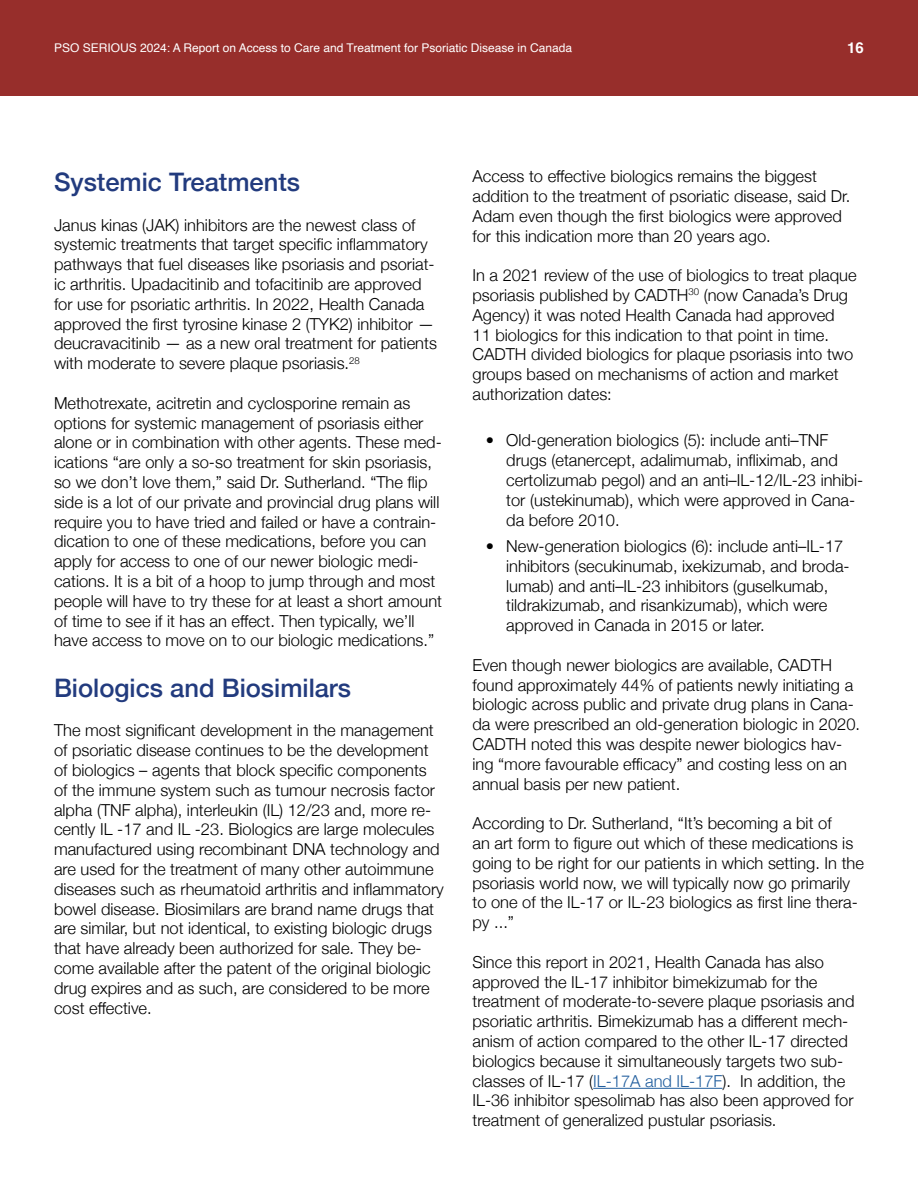
<style>
.page{position:relative;width:918px;height:1188px;background:#fff}
.page>*{position:absolute;margin:0;border:0;box-sizing:border-box;transform-origin:0 0}
.t1{font:500 25.5px "Helvetica Neue";color:#223b7e}
.t2{font:300 16.5px/19.8px "Helvetica Neue";color:#000}
.t3{font:700 15px "Helvetica";color:#fff}
.t4{font:12px "Helvetica";color:#fff}
.s1{color:#215e9e}
</style>
<div class="page">
<div style="left:0;top:0;width:918px;height:96px;background:#972e2b"></div>
<hr style="left:593px;top:1088px;width:129px;height:1px;background:#215e9e">
<p class="t4" style="left:54px;top:38px;width:520px">PSO SERIOUS 2024: A Report on Access to Care and Treatment for Psoriatic Disease in Canada</p>
<p class="t3" style="left:847px;top:39px;width:18px">16</p>
<h1 class="t1" style="left:54px;top:161px;width:248px">Systemic Treatments</h1>
<p class="t2" style="left:54px;top:214px;width:384px">Janus kinas (JAK) inhibitors are the newest class of systemic treatments that target specific inflammatory pathways that fuel diseases like psoriasis and psoriat&shy;ic arthritis. Upadacitinib and tofacitinib are approved for use for psoriatic arthritis. In 2022, Health Canada approved the first tyrosine kinase 2 (TYK2) inhibitor — deucravacitinib — as a new oral treatment for patients with moderate to severe plaque psoriasis.<sup>28</sup></p>
<p class="t2" style="left:54px;top:392px;width:390px">Methotrexate, acitretin and cyclosporine remain as options for systemic management of psoriasis either alone or in combination with other agents. These med&shy;ications “are only a so-so treatment for skin psoriasis, so we don’t love them,” said Dr. Sutherland. “The flip side is a lot of our private and provincial drug plans will require you to have tried and failed or have a contrain&shy;dication to one of these medications, before you can apply for access to one of our newer biologic medi&shy;cations. It is a bit of a hoop to jump through and most people will have to try these for at least a short amount of time to see if it has an effect. Then typically, we’ll have access to move on to our biologic medications.”</p>
<h1 class="t1" style="left:54px;top:667px;width:299px">Biologics and Biosimilars</h1>
<p class="t2" style="left:54px;top:719px;width:391px">The most significant development in the management of psoriatic disease continues to be the development of biologics – agents that block specific components of the immune system such as tumour necrosis factor alpha (TNF alpha), interleukin (IL) 12/23 and, more re&shy;cently IL -17 and IL -23. Biologics are large molecules manufactured using recombinant DNA technology and are used for the treatment of many other autoimmune diseases such as rheumatoid arthritis and inflammatory bowel disease. Biosimilars are brand name drugs that are similar, but not identical, to existing biologic drugs that have already been authorized for sale. They be&shy;come available after the patent of the original biologic drug expires and as such, are considered to be more cost effective.</p>
<p class="t2" style="left:472px;top:165px;width:380px">Access to effective biologics remains the biggest addition to the treatment of psoriatic disease, said Dr.<br>Adam even though the first biologics were approved for this indication more than 20 years ago.</p>
<p class="t2" style="left:472px;top:264px;width:386px">In a 2021 review of the use of biologics to treat plaque psoriasis published by CADTH<sup>30</sup> (now Canada’s Drug Agency) it was noted Health Canada had approved 11 biologics for this indication to that point in time.<br>CADTH divided biologics for plaque psoriasis into two groups based on mechanisms of action and market authorization dates:</p>
<p class="t2" style="left:506px;top:429px;width:358px;text-indent:-20px">• Old-generation biologics (5): include anti–TNF drugs (etanercept, adalimumab, infliximab, and certolizumab pegol) and an anti–IL-12/IL-23 inhibi&shy;tor (ustekinumab), which were approved in Cana&shy;da before 2010.</p>
<p class="t2" style="left:506px;top:535px;width:345px;text-indent:-20px">• New-generation biologics (6): include anti–IL-17 inhibitors (secukinumab, ixekizumab, and broda&shy;lumab) and anti–IL-23 inhibitors (guselkumab, tildrakizumab, and risankizumab), which were approved in Canada in 2015 or later.</p>
<p class="t2" style="left:473px;top:654px;width:389px">Even though newer biologics are available, CADTH found approximately 44% of patients newly initiating a biologic across public and private drug plans in Cana&shy;da were prescribed an old-generation biologic in 2020.<br>CADTH noted this was despite newer biologics hav&shy;ing “more favourable efficacy” and costing less on an annual basis per new patient.</p>
<p class="t2" style="left:473px;top:812px;width:393px">According to Dr. Sutherland, “It’s becoming a bit of<br>an art form to figure out which of these medications is going to be right for our patients in which setting. In the psoriasis world now, we will typically now go primarily to one of the IL-17 or IL-23 biologics as first line thera&shy;py ...”</p>
<p class="t2" style="left:473px;top:951px;width:384px">Since this report in 2021, Health Canada has also approved the IL-17 inhibitor bimekizumab for the treatment of moderate-to-severe plaque psoriasis and psoriatic arthritis. Bimekizumab has a different mech&shy;anism of action compared to the other IL-17 directed biologics because it simultaneously targets two sub&shy;classes of IL-17 (<span class="s1">IL-17A and IL-17F</span>). In addition, the IL-36 inhibitor spesolimab has also been approved for treatment of generalized pustular psoriasis.</p>
</div>
